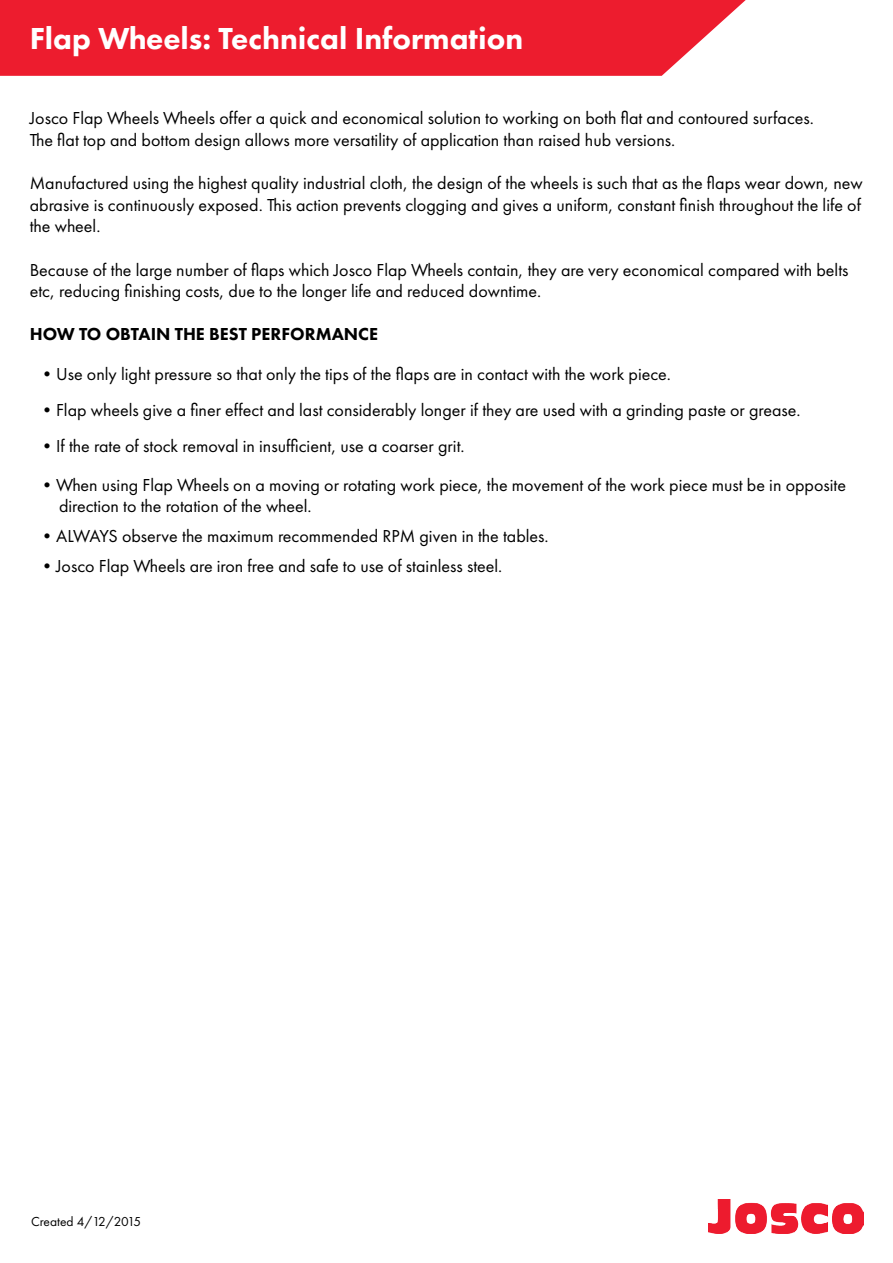
<style>
.page{position:relative;width:893px;height:1263px;background:#fff}
.page>*{position:absolute;margin:0;border:0;box-sizing:border-box;transform-origin:0 0}
.t1{font:800 31.5px "Futura PT";color:#fff}
.t2{font:18px/21.6px "Futura PT";color:#000}
.t3{font:800 18px "Futura PT";color:#000}
.t4{font:13.5px "Futura PT";letter-spacing:-.01em;color:#000}
</style>
<div class="page">
<img style="left:709px;top:1199px;width:154px;height:34px">
<div style="left:0;top:0;width:746px;height:76px;background:#ed1c2e"></div>
<h1 class="t1" style="left:30px;top:19px;width:495px">Flap Wheels: Technical Information</h1>
<p class="t2" style="left:30px;top:107px;width:786px">Josco Flap Wheels Wheels offer a quick and economical solution to working on both flat and contoured surfaces.<br>The flat top and bottom design allows more versatility of application than raised hub versions.</p>
<p class="t2" style="left:30px;top:172px;width:834px;text-align:justify">Manufactured using the highest quality industrial cloth, the design of the wheels is such that as the flaps wear down, new abrasive is continuously exposed. This action prevents clogging and gives a uniform, constant finish throughout the life of the wheel.</p>
<p class="t2" style="left:30px;top:259px;width:820px">Because of the large number of flaps which Josco Flap Wheels contain, they are very economical compared with belts etc, reducing finishing costs, due to the longer life and reduced downtime.</p>
<p class="t3" style="left:30px;top:323px;width:350px">HOW TO OBTAIN THE BEST PERFORMANCE</p>
<p class="t2" style="left:38px;top:363px;width:634px">•Use only light pressure so that only the tips of the flaps are in contact with the work piece.</p>
<p class="t2" style="left:38px;top:399px;width:764px">•Flap wheels give a finer effect and last considerably longer if they are used with a grinding paste or grease.</p>
<p class="t2" style="left:38px;top:435px;width:428px">•If the rate of stock removal in insufficient, use a coarser grit.</p>
<p class="t2" style="left:59px;top:474px;width:788px;line-height:21px;text-indent:-21px">•When using Flap Wheels on a moving or rotating work piece, the movement of the work piece must be in opposite direction to the rotation of the wheel.</p>
<p class="t2" style="left:38px;top:525px;width:512px">•ALWAYS observe the maximum recommended RPM given in the tables.</p>
<p class="t2" style="left:38px;top:555px;width:466px">•Josco Flap Wheels are iron free and safe to use of stainless steel.</p>
<p class="t4" style="left:31px;top:1214px;width:111px">Created 4/12/2015</p>
</div>
